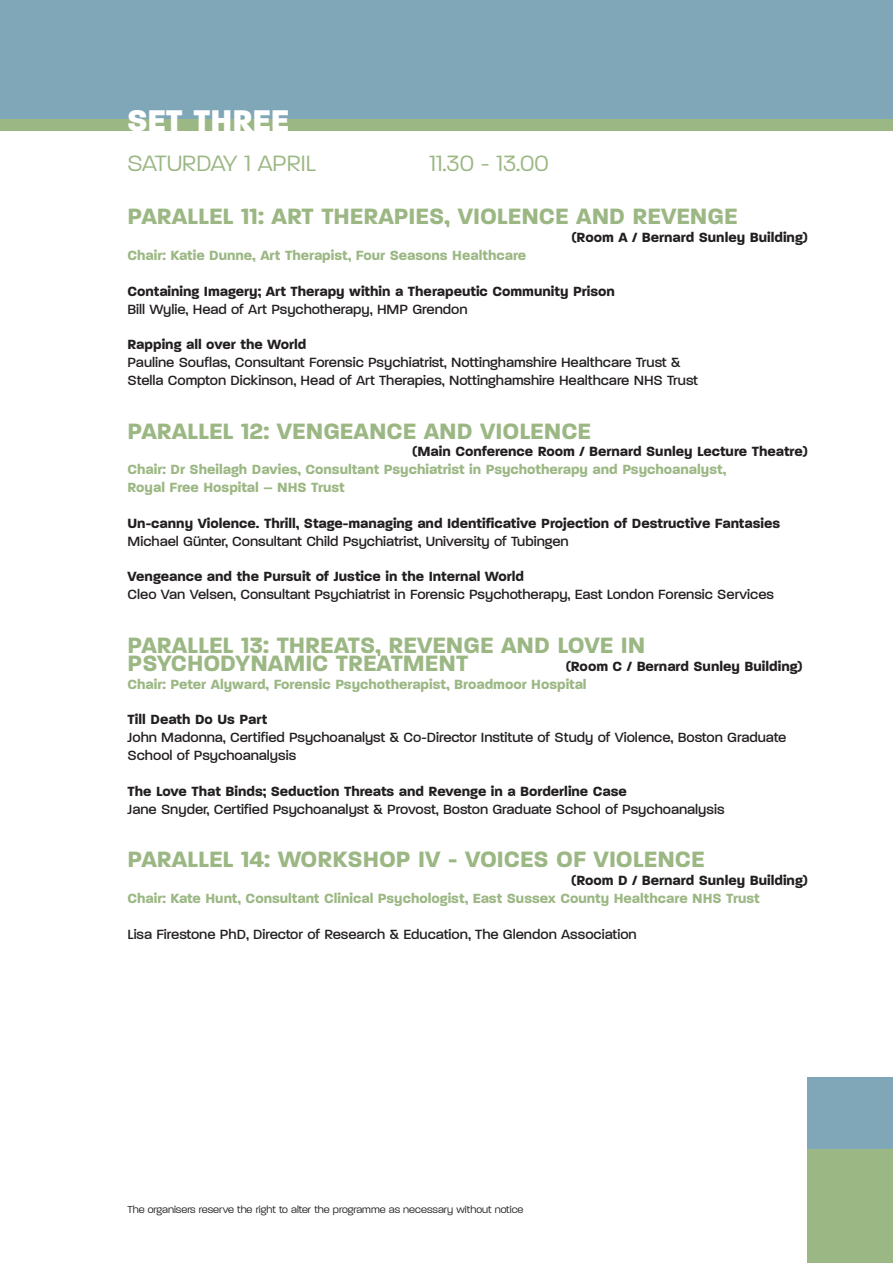
<style>
.page{position:relative;width:893px;height:1263px;background:#fff}
.page>*{position:absolute;margin:0;border:0;box-sizing:border-box;transform-origin:0 0}
.t1{font:800 40.5px "Paralucent";color:#fff}
.t2{font:700 30px "Paralucent";color:#9bb783}
.t3{font:300 30px "Paralucent";color:#9bb783}
.t4{font:500 18px/17.9px "Paralucent";color:#231f20}
.t5{font:700 18px "Paralucent";color:#231f20}
.t6{font:700 18px/17.9px "Paralucent";color:#9bb783}
.t7{font:300 13.5px "Paralucent";color:#231f20}
</style>
<div class="page">
<div style="left:0;top:0;width:893px;height:131px;background:#80a7b7"></div>
<div style="left:0;top:119px;width:893px;height:12px;background:#9bb783"></div>
<div style="left:808px;top:1148px;width:85px;height:115px;background:#9bb783"></div>
<div style="left:808px;top:1077px;width:85px;height:71px;background:#80a7b7"></div>
<h1 class="t1" style="left:128px;top:93px;width:163px">SET THREE</h1>
<h2 class="t3" style="left:128px;top:143px;width:190px">SATURDAY 1 APRIL</h2>
<h2 class="t3" style="left:429px;top:143px;width:121px">11.30 - 13.00</h2>
<h2 class="t2" style="left:128px;top:196px;width:612px">PARALLEL 11: ART THERAPIES, VIOLENCE AND REVENGE</h2>
<p class="t5" style="left:571px;top:225px;width:238px">(Room A / Bernard Sunley Building)</p>
<p class="t6" style="left:128px;top:245px;width:400px">Chair: Katie Dunne, Art Therapist, Four Seasons Healthcare</p>
<p class="t5" style="left:128px;top:279px;width:489px">Containing Imagery; Art Therapy within a Therapeutic Community Prison</p>
<p class="t4" style="left:128px;top:299px;width:342px">Bill Wylie, Head of Art Psychotherapy, HMP Grendon</p>
<p class="t5" style="left:128px;top:333px;width:180px">Rapping all over the World</p>
<p class="t4" style="left:128px;top:352px;width:572px">Pauline Souflas, Consultant Forensic Psychiatrist, Nottinghamshire Healthcare Trust &amp;<br>Stella Compton Dickinson, Head of Art Therapies, Nottinghamshire Healthcare NHS Trust</p>
<h2 class="t2" style="left:128px;top:411px;width:465px">PARALLEL 12: VENGEANCE AND VIOLENCE</h2>
<p class="t5" style="left:412px;top:440px;width:397px">(Main Conference Room / Bernard Sunley Lecture Theatre)</p>
<p class="t6" style="left:128px;top:459px;width:600px">Chair: Dr Sheilagh Davies, Consultant Psychiatrist in Psychotherapy and Psychoanalyst,<br>Royal Free Hospital – NHS Trust</p>
<p class="t5" style="left:128px;top:511px;width:654px">Un-canny Violence. Thrill, Stage-managing and Identificative Projection of Destructive Fantasies</p>
<p class="t4" style="left:128px;top:531px;width:443px">Michael Günter, Consultant Child Psychiatrist, University of Tubingen</p>
<p class="t5" style="left:128px;top:565px;width:398px">Vengeance and the Pursuit of Justice in the Internal World</p>
<p class="t4" style="left:128px;top:584px;width:648px">Cleo Van Velsen, Consultant Psychiatrist in Forensic Psychotherapy, East London Forensic Services</p>
<h2 class="t2" style="left:128px;top:625px;width:519px">PARALLEL 13: THREATS, REVENGE AND LOVE IN</h2>
<h2 class="t2" style="left:128px;top:643px;width:342px">PSYCHODYNAMIC TREATMENT</h2>
<p class="t5" style="left:566px;top:654px;width:238px">(Room C / Bernard Sunley Building)</p>
<p class="t6" style="left:128px;top:673px;width:461px">Chair: Peter Alyward, Forensic Psychotherapist, Broadmoor Hospital</p>
<p class="t5" style="left:128px;top:707px;width:141px">Till Death Do Us Part</p>
<p class="t4" style="left:128px;top:727px;width:660px">John Madonna, Certified Psychoanalyst &amp; Co-Director Institute of Study of Violence, Boston Graduate<br>School of Psychoanalysis</p>
<p class="t5" style="left:128px;top:779px;width:501px">The Love That Binds; Seduction Threats and Revenge in a Borderline Case</p>
<p class="t4" style="left:128px;top:798px;width:598px">Jane Snyder, Certified Psychoanalyst &amp; Provost, Boston Graduate School of Psychoanalysis</p>
<h2 class="t2" style="left:128px;top:839px;width:578px">PARALLEL 14: WORKSHOP IV - VOICES OF VIOLENCE</h2>
<p class="t5" style="left:571px;top:868px;width:238px">(Room D / Bernard Sunley Building)</p>
<p class="t6" style="left:128px;top:888px;width:634px">Chair: Kate Hunt, Consultant Clinical Psychologist, East Sussex County Healthcare NHS Trust</p>
<p class="t4" style="left:128px;top:923px;width:511px">Lisa Firestone PhD, Director of Research &amp; Education, The Glendon Association</p>
<p class="t7" style="left:128px;top:1201px;width:397px">The organisers reserve the right to alter the programme as necessary without notice</p>
</div>
